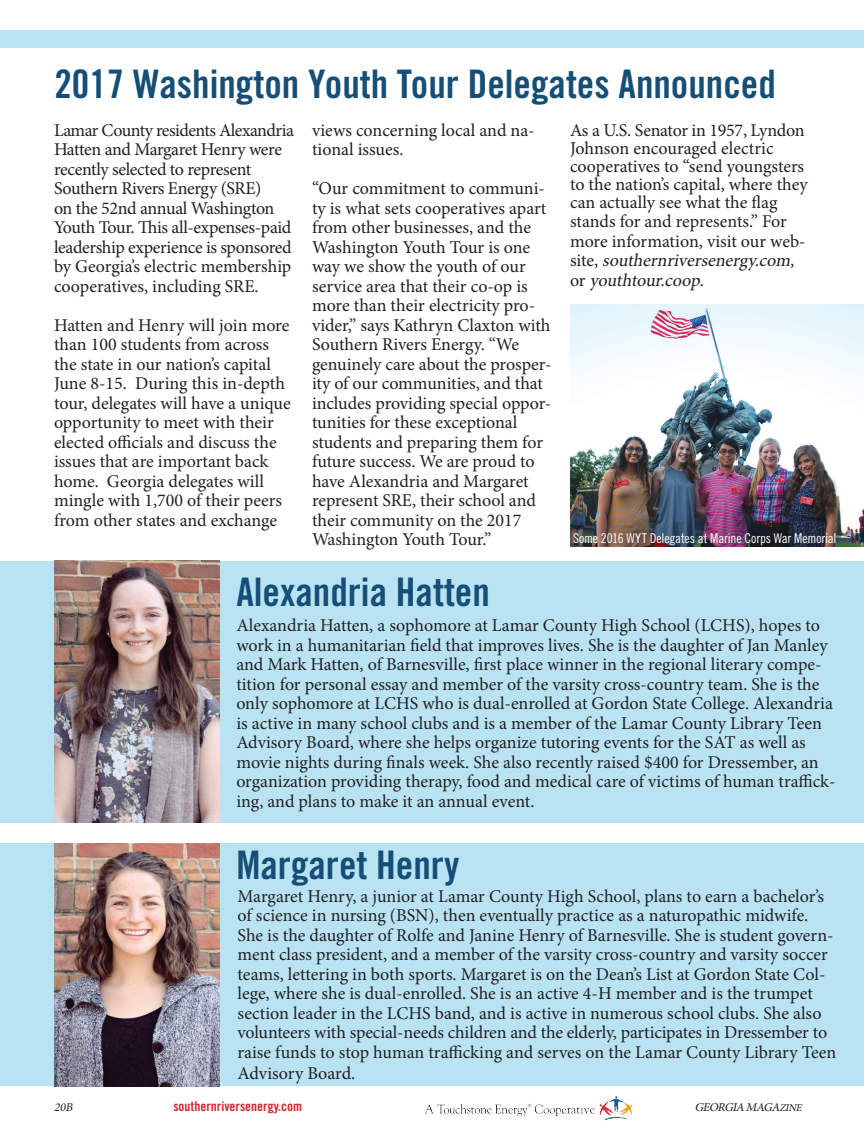
<style>
.page{position:relative;width:864px;height:1134px;background:#fff}
.page>*{position:absolute;margin:0;border:0;box-sizing:border-box;transform-origin:0 0}
.t1{font:39.3px "Trade Gothic LT Std Bd Cn 20";color:#154e77}
.t2{font:18px/19.5px "Minion Pro";letter-spacing:-.005em;color:#231f20}
.t3{font:18px/19.5px "Minion Pro";letter-spacing:-.03em;color:#231f20}
.t4{font:13.5px "Trade Gothic LT Std Cn 18";letter-spacing:-.01em;color:#fff}
.t5{font:13.5px "Trade Gothic LT Std Bd Cn 20";color:#d1232a}
.t6{font:italic 12px "Minion Pro";color:#231f20}
.s1{font-style:italic}
.s2{font-size:10.5px}
</style>
<div class="page">
<div style="left:0;top:561px;width:864px;height:261px;background:#b9e3f3"></div>
<div style="left:0;top:843px;width:864px;height:243px;background:#b9e3f3"></div>
<img style="left:425px;top:1096px;width:208px;height:25px">
<img style="left:54px;top:561px;width:165px;height:261px">
<img style="left:54px;top:843px;width:165px;height:243px">
<div style="left:0;top:30px;width:864px;height:18px;background:#b9e3f3"></div>
<img style="left:570px;top:304px;width:294px;height:243px">
<p class="t1" style="left:55px;top:60px;width:723px">2017 Washington Youth Tour Delegates Announced</p>
<p class="t3" style="left:54px;top:120px;width:241px">Lamar County residents Alexandria<br>Hatten and Margaret Henry were recently selected to represent</p>
<p class="t2" style="left:54px;top:179px;width:239px">Southern Rivers Energy (SRE)<br>on the 52nd annual Washington<br>Youth Tour. This all-expenses-paid leadership experience is sponsored by Georgia’s electric membership cooperatives, including SRE.</p>
<p class="t2" style="left:54px;top:315px;width:238px">Hatten and Henry will join more than 100 students from across the state in our nation’s capital<br>June 8-15. During this in-depth tour, delegates will have a unique opportunity to meet with their elected officials and discuss the issues that are important back home. Georgia delegates will mingle with 1,700 of their peers from other states and exchange</p>
<p class="t2" style="left:312px;top:120px;width:224px">views concerning local and na&shy;tional issues.</p>
<p class="t2" style="left:312px;top:179px;width:241px">“Our commitment to communi&shy;ty is what sets cooperatives apart from other businesses, and the<br>Washington Youth Tour is one way we show the youth of our service area that their co-op is more than their electricity pro&shy;vider,” says Kathryn Claxton with<br>Southern Rivers Energy. “We genuinely care about the prosper&shy;ity of our communities, and that includes providing special oppor&shy;tunities for these exceptional students and preparing them for future success. We are proud to have Alexandria and Margaret represent SRE, their school and their community on the 2017<br>Washington Youth Tour.”</p>
<p class="t1" style="left:236px;top:568px;width:255px">Alexandria Hatten</p>
<p class="t2" style="left:570px;top:121px;width:239px;line-height:18.8px">As a U.S. Senator in 1957, Lyndon<br>Johnson encouraged electric cooperatives to “send youngsters to the nation’s capital, where they can actually see what the flag stands for and represents.” For more information, visit our web&shy;s i t e , <span class="s1">southernriversenergy.com, </span>o r <span class="s1">youthtour.coop</span>.</p>
<p class="t4" style="left:573px;top:530px;width:265px">Some 2016 WYT Delegates at Marine Corps War Memorial</p>
<p class="t2" style="left:236px;top:616px;width:601px">Alexandria Hatten, a sophomore at Lamar County High School (LCHS), hopes to work in a humanitarian field that improves lives. She is the daughter of Jan Manley and Mark Hatten, of Barnesville, first place winner in the regional literary compe&shy;tition for personal essay and member of the varsity cross-country team. She is the only sophomore at LCHS who is dual-enrolled at Gordon State College. Alexandria is active in many school clubs and is a member of the Lamar County Library Teen Advisory Board, where she helps organize tutoring events for the SAT as well as movie nights during finals week. She also recently raised $400 for Dressember, an organization providing therapy, food and medical care of victims of human traffick&shy;ing, and plans to make it an annual event.</p>
<p class="t1" style="left:236px;top:841px;width:224px">Margaret Henry</p>
<p class="t2" style="left:238px;top:886px;width:600px">Margaret Henry, a junior at Lamar County High School, plans to earn a bachelor’s of science in nursing (BSN), then eventually practice as a naturopathic midwife.<br>She is the daughter of Rolfe and Janine Henry of Barnesville. She is student govern&shy;ment class president, and a member of the varsity cross-country and varsity soccer teams, lettering in both sports. Margaret is on the Dean’s List at Gordon State Col&shy;lege, where she is dual-enrolled. She is an active 4-H member and is the trumpet section leader in the LCHS band, and is active in numerous school clubs. She also volunteers with special-needs children and the elderly, participates in Dressember to raise funds to stop human trafficking and serves on the Lamar County Library Teen Advisory Board.</p>
<p class="t6" style="left:54px;top:1100px;width:23px">20B</p>
<p class="t5" style="left:173px;top:1098px;width:130px">southernriversenergy.com</p>
<p class="t6" style="left:695px;top:1100px;width:111px">GEORGIA MAGA<span class="s2">ZINE</span></p>
</div>
